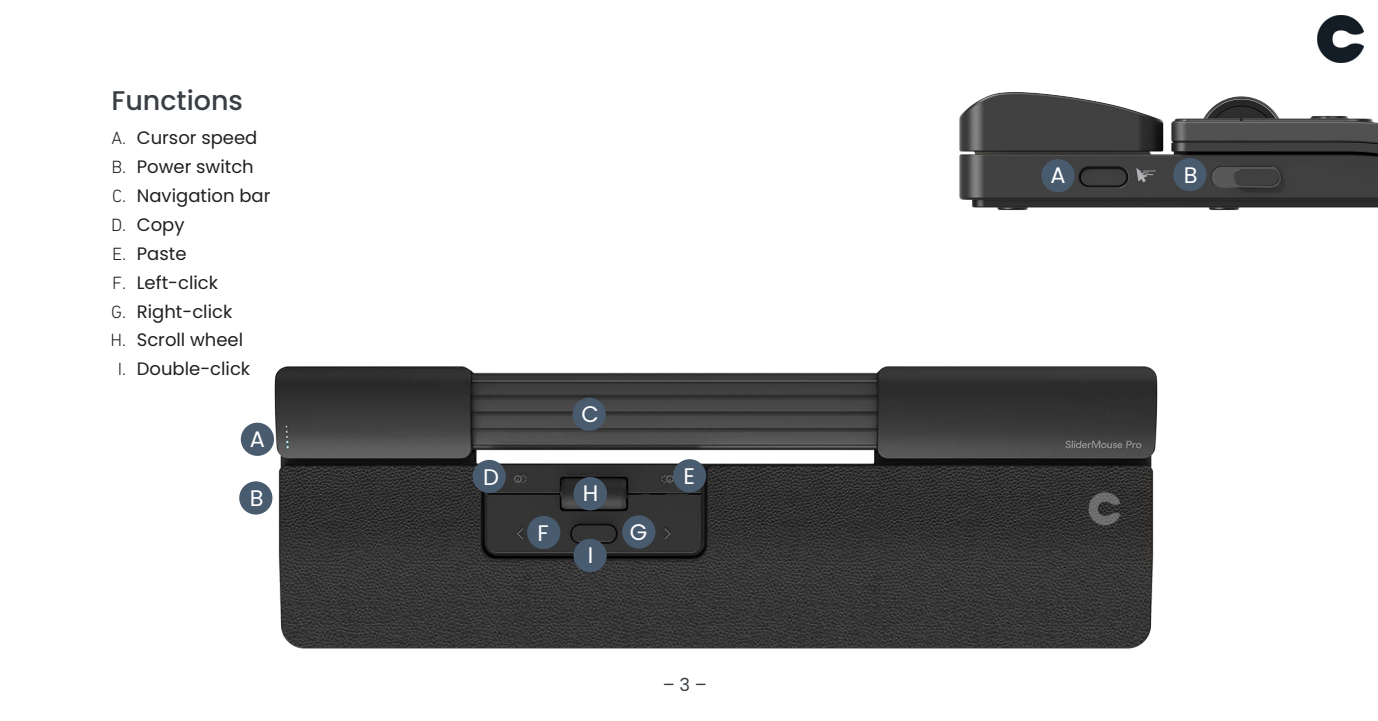
<style>
.page{position:relative;width:1378px;height:721px;background:#fff}
.page>*{position:absolute;margin:0;border:0;box-sizing:border-box;transform-origin:0 0}
.t1{font:500 27px "Poppins";color:#393f45}
.t2{font:22.5px "Poppins";color:#fff}
.t3{font:18px "Poppins";color:#231f20}
.t4{font:18px "Poppins";color:#393f45}
.s1{font-family:"DIN Next LT Pro";font-weight:300}
</style>
<div class="page">
<img style="left:239px;top:366px;width:919px;height:283px">
<div style="left:572px;top:398px;width:34px;height:33px;background:#485b6f;border-radius:50%"></div>
<div style="left:473px;top:460px;width:33px;height:33px;background:#485b6f;border-radius:50%"></div>
<div style="left:673px;top:459px;width:33px;height:33px;background:#485b6f;border-radius:50%"></div>
<div style="left:527px;top:516px;width:33px;height:33px;background:#485b6f;border-radius:50%"></div>
<div style="left:622px;top:515px;width:33px;height:33px;background:#485b6f;border-radius:50%"></div>
<div style="left:573px;top:539px;width:34px;height:33px;background:#485b6f;border-radius:50%"></div>
<div style="left:574px;top:477px;width:33px;height:33px;background:#485b6f;border-radius:50%"></div>
<div style="left:241px;top:422px;width:33px;height:34px;background:#485b6f;border-radius:50%"></div>
<div style="left:239px;top:481px;width:33px;height:33px;background:#485b6f;border-radius:50%"></div>
<img style="left:959px;top:15px;width:419px;height:196px">
<div style="left:1041px;top:159px;width:33px;height:33px;background:#485b6f;border-radius:50%"></div>
<div style="left:1173px;top:158px;width:33px;height:33px;background:#485b6f;border-radius:50%"></div>
<h1 class="t1" style="left:111px;top:85px;width:133px">Functions</h1>
<p class="t3" style="left:111px;top:128px;width:147px"><span class="s1">A.</span> Cursor speed</p>
<p class="t3" style="left:111px;top:156px;width:144px"><span class="s1">B.</span> Power switch</p>
<p class="t3" style="left:112px;top:185px;width:160px"><span class="s1">C.</span> Navigation bar</p>
<p class="t3" style="left:111px;top:214px;width:75px"><span class="s1">D.</span> Copy</p>
<p class="t3" style="left:112px;top:243px;width:76px"><span class="s1">E.</span> Paste</p>
<p class="t3" style="left:112px;top:272px;width:107px"><span class="s1">F.</span> Left-click</p>
<p class="t3" style="left:111px;top:301px;width:123px"><span class="s1">G.</span> Right-click</p>
<p class="t3" style="left:110px;top:329px;width:134px"><span class="s1">H.</span> Scroll wheel</p>
<p class="t3" style="left:118px;top:358px;width:134px"><span class="s1">I.</span> Double-click</p>
<p class="t2" style="left:250px;top:426px;width:17px">A</p>
<p class="t2" style="left:250px;top:485px;width:15px">B</p>
<p class="t2" style="left:581px;top:401px;width:19px">C</p>
<p class="t2" style="left:483px;top:463px;width:17px">D</p>
<p class="t2" style="left:683px;top:463px;width:13px">E</p>
<p class="t2" style="left:583px;top:480px;width:17px">H</p>
<p class="t2" style="left:538px;top:519px;width:13px">F</p>
<p class="t2" style="left:630px;top:518px;width:19px">G</p>
<p class="t2" style="left:588px;top:541px;width:7px">I</p>
<p class="t4" style="left:663px;top:674px;width:46px">– 3 –</p>
<p class="t2" style="left:1050px;top:162px;width:17px">A</p>
<p class="t2" style="left:1183px;top:162px;width:15px">B</p>
</div>
